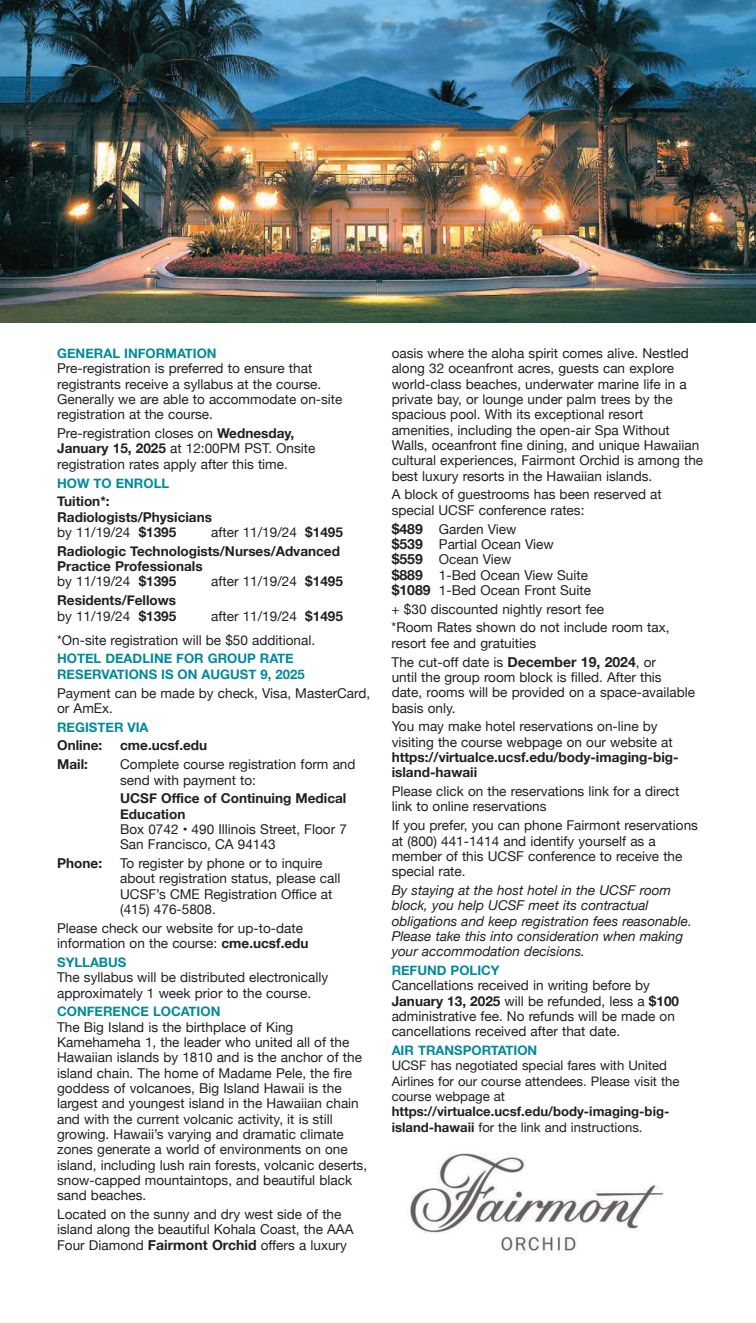
<style>
.page{position:relative;width:756px;height:1323px;background:#fff}
.page>*{position:absolute;margin:0;border:0;box-sizing:border-box;transform-origin:0 0}
.t1{font:13.65px/15.2px "Helvetica Neue";color:#231f20}
.t2{font:700 13.65px/15.2px "Helvetica Neue";color:#231f20}
.t3{font:italic 13.65px/15.2px "Helvetica Neue";color:#231f20}
.t4{font:700 13.12px/15.4px "Helvetica Neue";color:#008a9a}
.t5{font:13.12px/15.4px "Helvetica Neue";color:#231f20}
.t6{font:700 13.12px/15.4px "Helvetica Neue";color:#231f20}
.s1{font-weight:700}
.s2{font-weight:400}
.s3{font-weight:700;font-size:14px}
</style>
<div class="page">
<img style="left:410px;top:1153px;width:254px;height:101px">
<img style="left:0;top:0;width:756px;height:323px">
<p class="t4" style="left:57px;top:346px;width:161px">GENERAL INFORMATION</p>
<p class="t1" style="left:57px;top:362px;width:287px">Pre-registration is preferred to ensure that registrants receive a syllabus at the course.<br>Generally we are able to accommodate on-site registration at the course.</p>
<p class="t1" style="left:57px;top:426px;width:260px">Pre-registration closes on <span class="s1">Wednesday,<br>January 15, 2025</span> at 12:00PM PST. Onsite registration rates apply after this time.</p>
<p class="t4" style="left:57px;top:476px;width:114px">HOW TO ENROLL</p>
<p class="t2" style="left:57px;top:494px;width:156px">Tuition*:<br>Radiologists/Physicians <span class="s2">by 11/19/24</span> $1395</p>
<p class="t2" style="left:57px;top:523px;width:287px;line-height:18.7px;text-align:right"><span class="s2">after 11/19/24</span> $1495<br>Radiologic Technologists/Nurses/Advanced</p>
<p class="t2" style="left:57px;top:559px;width:147px">Practice Professionals <span class="s2">by 11/19/24</span> $1395</p>
<p class="t1" style="left:211px;top:575px;width:133px">after 11/19/24 <span class="s1">$1495</span></p>
<p class="t2" style="left:57px;top:593px;width:121px">Residents/Fellows <span class="s2">by 11/19/24</span> $1395</p>
<p class="t1" style="left:57px;top:604px;width:287px;line-height:24px;text-indent:154px">after 11/19/24 <span class="s1">$1495 </span>*On-site registration will be $50 additional.</p>
<p class="t4" style="left:57px;top:651px;width:249px">HOTEL DEADLINE FOR GROUP RATE<br>RESERVATIONS IS ON AUGUST 9, 2025</p>
<p class="t1" style="left:57px;top:686px;width:315px">Payment can be made by check, Visa, MasterCard, or AmEx.</p>
<p class="t4" style="left:57px;top:720px;width:93px">REGISTER VIA</p>
<p class="t2" style="left:57px;top:738px;width:47px">Online:</p>
<p class="t2" style="left:120px;top:738px;width:89px">cme.ucsf.edu</p>
<p class="t2" style="left:57px;top:757px;width:32px">Mail:</p>
<p class="t1" style="left:120px;top:758px;width:237px">Complete course registration form and send with payment to:</p>
<p class="t2" style="left:120px;top:791px;width:228px">UCSF Office of Continuing Medical<br>Education</p>
<p class="t1" style="left:120px;top:822px;width:228px">Box 0742 • 490 Illinois Street, Floor 7<br>San Francisco, CA 94143</p>
<p class="t2" style="left:57px;top:856px;width:46px">Phone:</p>
<p class="t1" style="left:120px;top:856px;width:222px">To register by phone or to inquire about registration status, please call<br>UCSF’s CME Registration Office at (415) 476-5808.</p>
<p class="t1" style="left:57px;top:921px;width:253px">Please check our website for up-to-date information on the course: <span class="s1">cme.ucsf.edu</span></p>
<p class="t4" style="left:57px;top:955px;width:71px">SYLLABUS</p>
<p class="t1" style="left:57px;top:971px;width:273px">The syllabus will be distributed electronically approximately 1 week prior to the course.</p>
<p class="t4" style="left:57px;top:1004px;width:165px">CONFERENCE LOCATION</p>
<p class="t1" style="left:57px;top:1020px;width:311px">The Big Island is the birthplace of King Kamehameha 1, the leader who united all of the Hawaiian islands by 1810 and is the anchor of the island chain. The home of Madame Pele, the fire goddess of volcanoes, Big Island Hawaii is the largest and youngest island in the Hawaiian chain and with the current volcanic activity, it is still growing. Hawaii’s varying and dramatic climate zones generate a world of environments on one island, including lush rain forests, volcanic deserts, snow-capped mountaintops, and beautiful black sand beaches.</p>
<p class="t1" style="left:57px;top:1207px;width:298px">Located on the sunny and dry west side of the island along the beautiful Kohala Coast, the AAA<br>Four Diamond <span class="s3">Fairmont Orchid</span> offers a luxury</p>
<p class="t1" style="left:392px;top:346px;width:313px">oasis where the aloha spirit comes alive. Nestled along 32 oceanfront acres, guests can explore world-class beaches, underwater marine life in a private bay, or lounge under palm trees by the spacious pool. With its exceptional resort amenities, including the open-air Spa Without Walls, oceanfront fine dining, and unique Hawaiian cultural experiences, Fairmont Orchid is among the best luxury resorts in the Hawaiian islands.</p>
<p class="t1" style="left:392px;top:488px;width:272px">A block of guestrooms has been reserved at special UCSF conference rates:</p>
<p class="t1" style="left:392px;top:522px;width:201px"><span class="s3">$489</span> Garden View<br><span class="s3">$539</span> Partial Ocean View<br><span class="s3">$559</span> Ocean View<br><span class="s3">$889</span> 1-Bed Ocean View Suite <span class="s3">$1089</span> 1-Bed Ocean Front Suite</p>
<p class="t1" style="left:392px;top:600px;width:279px;line-height:18.7px">+ $30 discounted nightly resort fee<br>*Room Rates shown do not include room tax,</p>
<p class="t1" style="left:392px;top:634px;width:266px;line-height:18.7px">resort fee and gratuities<br>The cut-off date is <span class="s3">December 19, 2024</span>, or</p>
<p class="t1" style="left:392px;top:670px;width:305px">until the group room block is filled. After this date, rooms will be provided on a space-available basis only.</p>
<p class="t1" style="left:392px;top:720px;width:283px">You may make hotel reservations on-line by visiting the course webpage on our website at</p>
<p class="t2" style="left:392px;top:750px;width:289px">https://virtualce.ucsf.edu/body-imaging-big&shy;island-hawaii</p>
<p class="t1" style="left:392px;top:784px;width:289px">Please click on the reservations link for a direct link to online reservations</p>
<p class="t1" style="left:392px;top:819px;width:308px">If you prefer, you can phone Fairmont reservations at (800) 441-1414 and identify yourself as a member of this UCSF conference to receive the special rate.</p>
<p class="t3" style="left:392px;top:883px;width:302px">By staying at the host hotel in the UCSF room block, you help UCSF meet its contractual obligations and keep registration fees reasonable.<br>Please take this into consideration when making your accommodation decisions.</p>
<p class="t4" style="left:392px;top:963px;width:110px">REFUND POLICY</p>
<p class="t1" style="left:392px;top:979px;width:289px">Cancellations received in writing before by <span class="s1">January 13, 2025</span> will be refunded, less a <span class="s1">$100 </span>administrative fee. No refunds will be made on cancellations received after that date.</p>
<p class="t4" style="left:392px;top:1043px;width:147px">AIR TRANSPORTATION</p>
<p class="t5" style="left:392px;top:1059px;width:289px">UCSF has negotiated special fares with United<br>Airlines for our course attendees. Please visit the course webpage at</p>
<p class="t6" style="left:392px;top:1104px;width:279px">https://virtualce.ucsf.edu/body-imaging-big&shy;island-hawaii <span class="s2">for the link and instructions.</span></p>
</div>
